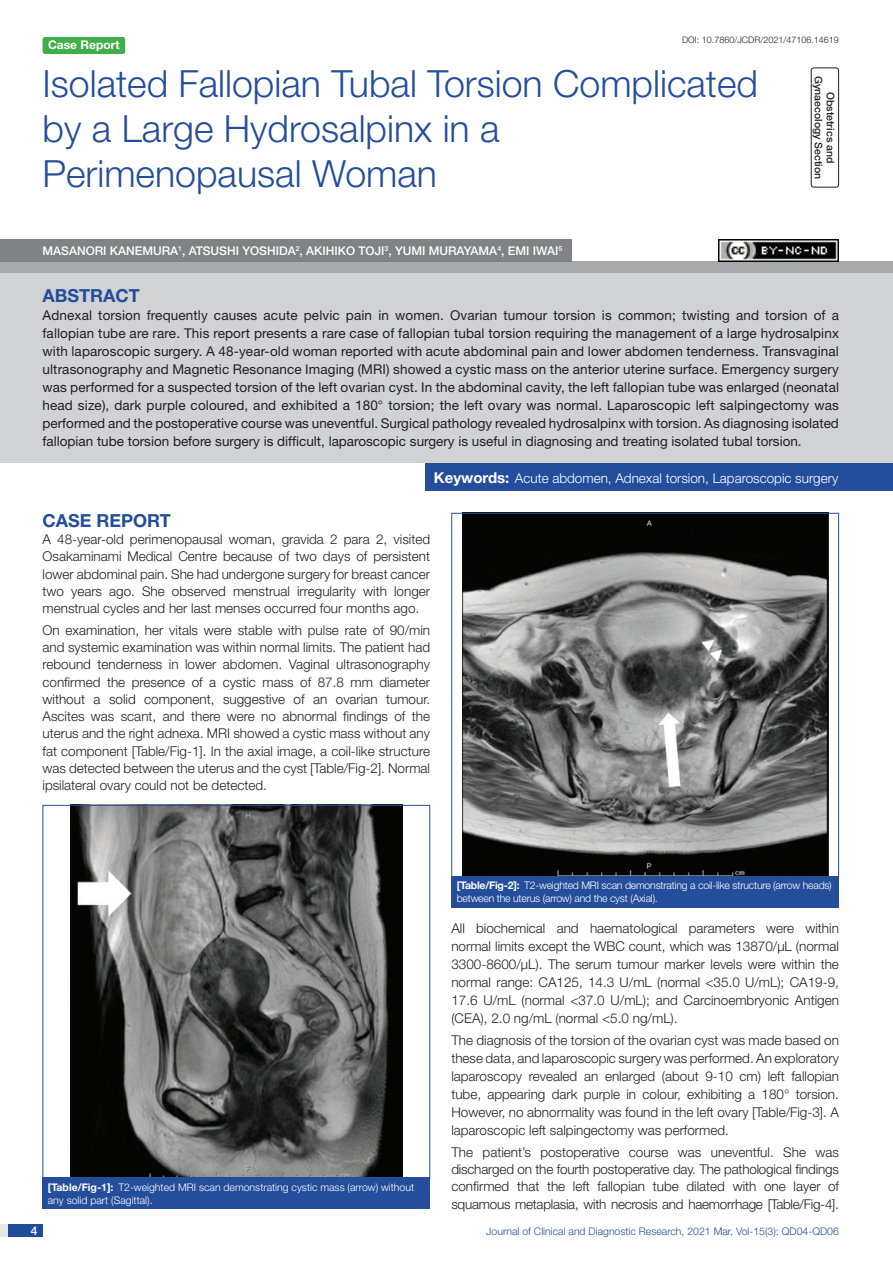
<style>
.page{position:relative;width:893px;height:1263px;background:#fff}
.page>*{position:absolute;margin:0;border:0;box-sizing:border-box;transform-origin:0 0}
.t1{font:300 37.5px/45px "Helvetica Neue";color:#244e9b}
.Heading{font:700 18px "Helvetica Neue";color:#244e9b}
.Abstract_head{font:700 18px "Helvetica Neue";color:#244e9b}
.Body_text{font:300 13.5px/17.2px "Helvetica Neue";color:#231f20;text-align:justify}
.Abstract_Text{font:13.5px/18px "Helvetica Neue";color:#231f20;text-align:justify}
.Key_words{font:300 13.5px "Helvetica Neue";color:#fff}
.Author{font:500 12px "Helvetica Neue";color:#fff}
.t2{font:700 12px "Helvetica Neue";color:#fff}
.TABLE_FIG{font:300 10.5px/12.6px "Helvetica Neue";letter-spacing:-.02em;color:#fff}
.TABLE_FIG-2{font:300 10.5px/12.6px "Helvetica Neue";color:#fff}
.t3{font:300 10.5px "Helvetica Neue";color:#244e9b}
.section{font:500 10.5px/12px "Helvetica Neue";color:#231f20;text-align:center}
.DOI{font:300 9px "Helvetica Neue";color:#231f20}
.s1{font-weight:700;font-size:15px}
.s2{font-weight:700}
</style>
<div class="page">
<div style="left:0;top:1224px;width:43px;height:13px;background:#e6e7e9"></div>
<div style="left:8px;top:1224px;width:35px;height:13px;background:#214c99"></div>
<div style="left:43px;top:37px;width:82px;height:17px;background:#40ae49;border-radius:3px"></div>
<div style="left:811px;top:67px;width:28px;height:120px;border:1px solid #231f20;border-radius:3px"></div>
<div style="left:0;top:262px;width:893px;height:12px;background:#a8a9ad"></div>
<div style="left:0;top:239px;width:572px;height:23px;background:#808285"></div>
<div style="left:0;top:274px;width:893px;height:189px;background:#d1d2d4"></div>
<div style="left:426px;top:463px;width:467px;height:28px;background:#244e9b"></div>
<img style="left:70px;top:807px;width:332px;height:370px">
<div style="left:43px;top:1177px;width:387px;height:32px;background:#244e9b"></div>
<img style="left:462px;top:515px;width:366px;height:360px">
<div style="left:451px;top:876px;width:388px;height:31px;background:#244e9b"></div>
<img style="left:719px;top:239px;width:120px;height:23px">
<p class="t2" style="left:48px;top:37px;width:73px">Case Report</p>
<p class="DOI" style="left:682px;top:35px;width:158px">DOI: 10.7860/JCDR/2021/47106.14619</p>
<p class="t1" style="left:43px;top:60px;width:717px">Isolated Fallopian Tubal Torsion Complicated by a Large Hydrosalpinx in a<br>Perimenopausal Woman</p>
<p class="Author" style="left:43px;top:244px;width:521px">MASANORI KANEMURA<sup>1</sup>, ATSUSHI YOSHIDA<sup>2</sup>, AKIHIKO TOJI<sup>3</sup>, YUMI MURAYAMA<sup>4</sup>, EM I IWAI<sup>5</sup></p>
<p class="section" style="left:837px;top:76px;width:105px;rotate:90deg">OBSTETRICS AND<br>GYNAECOLOGY SECTION</p>
<p class="Abstract_head" style="left:43px;top:284px;width:99px">ABSTRACT</p>
<p class="Abstract_Text" style="left:43px;top:306px;width:798px">Adnexal torsion frequently causes acute pelvic pain in women. Ovarian tumour torsion is common; twisting and torsion of a fallopian tube are rare. This report presents a rare case of fallopian tubal torsion requiring the management of a large hydrosalpinx with laparoscopic surgery. A 48-year-old woman reported with acute abdominal pain and lower abdomen tenderness. Transvaginal ultrasonography and Magnetic Resonance Imaging (MRI) showed a cystic mass on the anterior uterine surface. Emergency surgery was performed for a suspected torsion of the left ovarian cyst. In the abdominal cavity, the left fallopian tube was enlarged (neonatal head size), dark purple coloured, and exhibited a 180° torsion; the left ovary was normal. Laparoscopic left salpingectomy was performed and the postoperative course was uneventful. Surgical pathology revealed hydrosalpinx with torsion. As diagnosing isolated fallopian tube torsion before surgery is difficult, laparoscopic surgery is useful in diagnosing and treating isolated tubal torsion.</p>
<p class="Key_words" style="left:434px;top:470px;width:406px"><span class="s1">Keywords:</span> Acute abdomen, Adnexal torsion, Laparoscopic surgery</p>
<p class="Heading" style="left:43px;top:509px;width:130px">CASE REPORT</p>
<p class="Body_text" style="left:43px;top:530px;width:389px">A 48-year-old perimenopausal woman, gravida 2 para 2, visited Osakaminami Medical Centre because of two days of persistent lower abdominal pain. She had undergone surgery for breast cancer two years ago. She observed menstrual irregularity with longer menstrual cycles and her last menses occurred four months ago.</p>
<p class="Body_text" style="left:43px;top:621px;width:389px">On examination, her vitals were stable with pulse rate of 90/min and systemic examination was within normal limits. The patient had rebound tenderness in lower abdomen. Vaginal ultrasonography confirmed the presence of a cystic mass of 87.8 mm diameter without a solid component, suggestive of an ovarian tumour.<br>Ascites was scant, and there were no abnormal findings of the uterus and the right adnexa. MRI showed a cystic mass without any fat component [Table/Fig-1]. In the axial image, a coil-like structure was detected between the uterus and the cyst [Table/Fig-2]. Normal ipsilateral ovary could not be detected.</p>
<p class="TABLE_FIG-2" style="left:48px;top:1181px;width:368px"><span class="s2">[Table/Fig-1]:</span> T2-weighted MRI scan demonstrating cystic mass (arrow) without any solid part (Sagittal).</p>
<p class="TABLE_FIG" style="left:457px;top:879px;width:377px"><span class="s2">[Table/Fig-2]:</span> T2-weighted MRI scan demonstrating a coil-like structure (arrow heads) between the uterus (arrow) and the cyst (Axial).</p>
<p class="Body_text" style="left:451px;top:919px;width:389px;line-height:18px">All biochemical and haematological parameters were within normal limits except the WBC count, which was 13870/μL (normal 3300-8600/μL). The serum tumour marker levels were within the normal range: CA125, 14.3 U/mL (normal &lt;35.0 U/mL); CA19-9, 17.6 U/mL (normal &lt;37.0 U/mL); and Carcinoembryonic Antigen (CEA), 2.0 ng/mL (normal &lt;5.0 ng/mL).</p>
<p class="Body_text" style="left:451px;top:1031px;width:389px;line-height:18px">The diagnosis of the torsion of the ovarian cyst was made based on these data, and laparoscopic surgery was performed. An exploratory laparoscopy revealed an enlarged (about 9-10 cm) left fallopian tube, appearing dark purple in colour, exhibiting a 180° torsion.<br>However, no abnormality was found in the left ovary [Table/Fig-3]. A laparoscopic left salpingectomy was performed.</p>
<p class="Body_text" style="left:451px;top:1143px;width:389px">The patient’s postoperative course was uneventful. She was discharged on the fourth postoperative day. The pathological findings confirmed that the left fallopian tube dilated with one layer of squamous metaplasia, with necrosis and haemorrhage [Table/Fig-4].</p>
<p class="Author" style="left:31px;top:1223px;width:8px">4</p>
<p class="t3" style="left:486px;top:1225px;width:354px">Journal of Clinical and Diagnostic Research, 2021 Mar, Vol-15(3): QD04-QD06</p>
</div>
